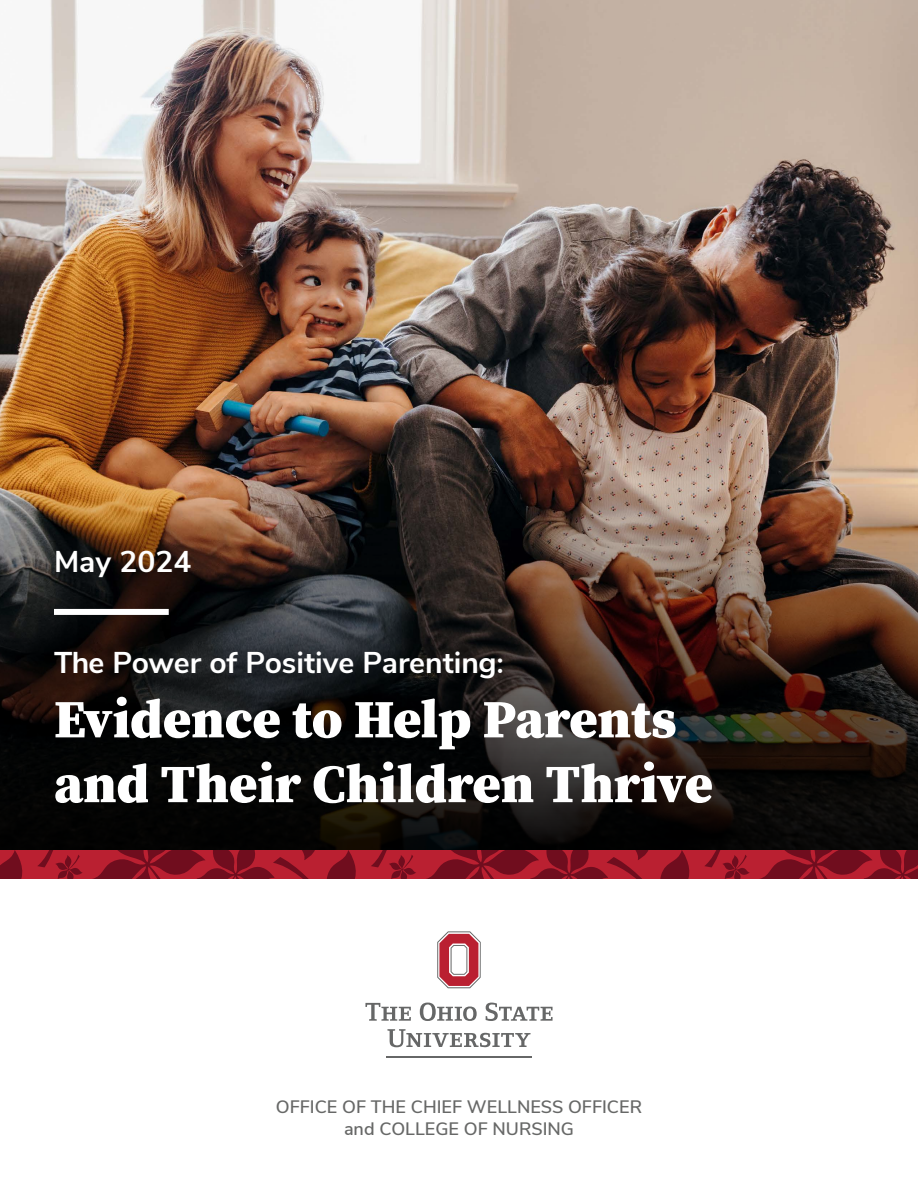
<style>
.page{position:relative;width:918px;height:1188px;background:#fff}
.page>*{position:absolute;margin:0;border:0;box-sizing:border-box;transform-origin:0 0}
.t1{font:900 54px/64.8px "Buckeye Serif 2";color:#fff}
.t2{font:700 30px "Buckeye Sans 2";color:#fff}
.t3{font:600 18px/21.6px "Buckeye Sans 2";color:#676867;text-align:center}
</style>
<div class="page">
<img style="left:0;top:0;width:918px;height:469px">
<img style="left:0;top:469px;width:918px;height:381px">
<div style="left:54px;top:609px;width:115px;height:6px;background:#fff"></div>
<svg style="left:437px;top:931px;width:44px;height:57px"></svg>
<svg style="left:365px;top:1003px;width:46px;height:18px"></svg>
<svg style="left:420px;top:1003px;width:57px;height:18px"></svg>
<svg style="left:486px;top:1003px;width:67px;height:18px"></svg>
<svg style="left:387px;top:1029px;width:144px;height:18px"></svg>
<hr style="left:386px;top:1057px;width:146px;height:1px;background:#666767">
<svg style="left:0;top:850px;width:918px;height:29px;background:#981728"></svg>
<h2 class="t2" style="left:54px;top:543px;width:139px">May 2024</h2>
<h2 class="t2" style="left:54px;top:644px;width:452px">The Power of Positive Parenting:</h2>
<h1 class="t1" style="left:54px;top:689px;width:661px">Evidence to Help Parents and Their Children Thrive</h1>
<p class="t3" style="left:276px;top:1096px;width:368px">OFFICE OF THE CHIEF WELLNESS OFFICER and COLLEGE OF NURSING</p>
</div>
